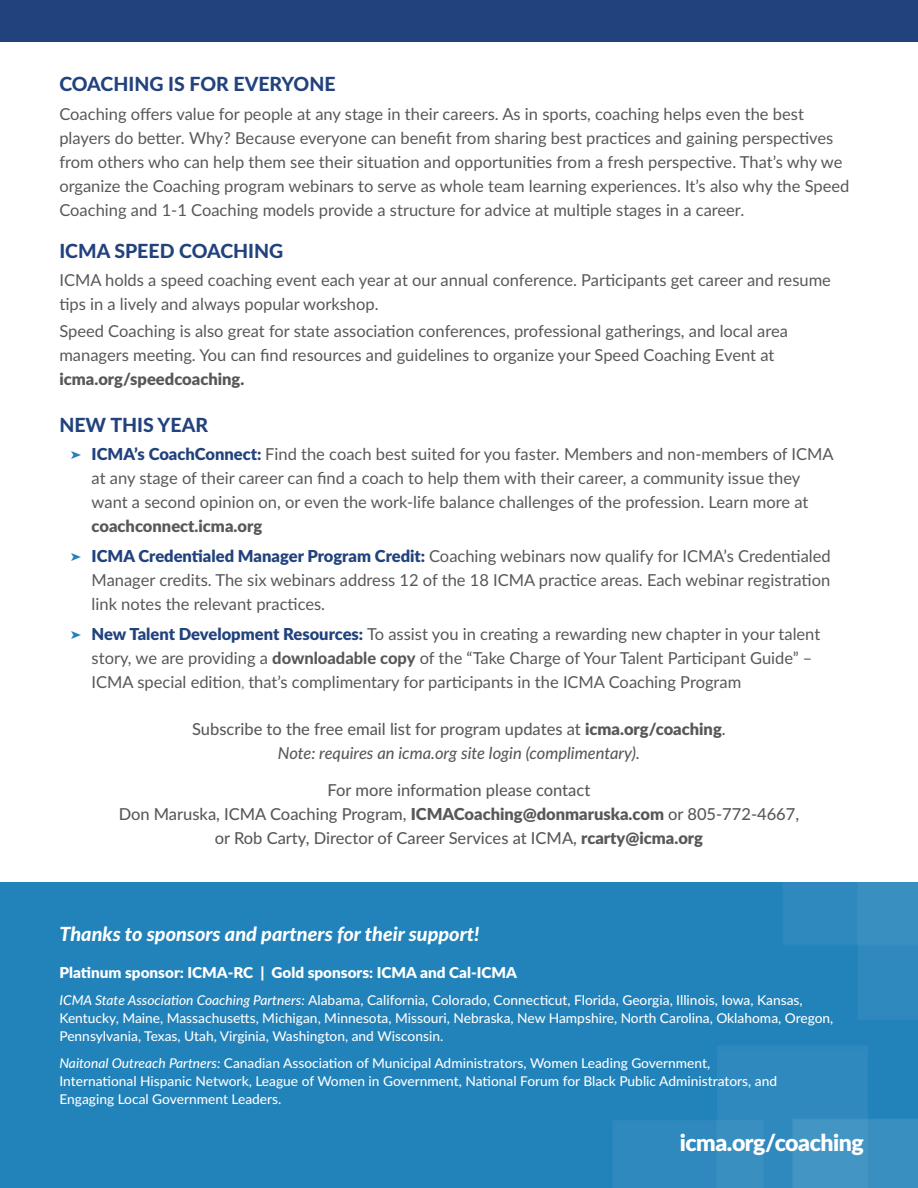
<style>
.page{position:relative;width:918px;height:1188px;background:#fff}
.page>*{position:absolute;margin:0;border:0;box-sizing:border-box;transform-origin:0 0}
.t{font:900 23.1px "Lato";letter-spacing:-.02em;color:#fff}
.t-2{font:800 19.5px "Lato";color:#22427d}
.t1{font:italic 800 19.5px "Lato";color:#fff}
.t-3{font:16.5px/24px "Lato";color:#57585a}
.t2{font:500 16.5px/24px "Lato";color:#57585a;text-align:center}
.t3{font:italic 500 16.5px/24px "Lato";color:#57585a;text-align:center}
.t4{font:900 15px "Lato";color:#fff}
.t5{font:500 13.5px/18px "Lato";color:#fff}
.s1{font-weight:900}
.s2{color:#2282ba}
.s3{font-weight:900;color:#22427d}
.s4{font-weight:800}
.s5{font-family:"Adobe Arabic"}
.s6{font-style:normal}
.s7{font-weight:900;font-style:normal}
.s8{font-style:italic}
</style>
<div class="page">
<div style="left:0;top:0;width:918px;height:41px;background:#22427d"></div>
<div style="left:0;top:882px;width:918px;height:306px;background:#2282ba"></div>
<img style="left:613px;top:882px;width:305px;height:306px">
<p class="t-2" style="left:59px;top:70px;width:278px">COACHING IS FOR EVERYONE</p>
<p class="t-3" style="left:59px;top:101px;width:792px">Coaching offers value for people at any stage in their careers. As in sports, coaching helps even the best players do better. Why? Because everyone can benefit from sharing best practices and gaining perspectives from others who can help them see their situation and opportunities from a fresh perspective. That’s why we organize the Coaching program webinars to serve as whole team learning experiences. It’s also why the Speed Coaching and 1-1 Coaching models provide a structure for advice at multiple stages in a career.</p>
<p class="t-2" style="left:59px;top:236px;width:225px">ICMA SPEED COACHING</p>
<p class="t-3" style="left:59px;top:268px;width:773px">ICMA holds a speed coaching event each year at our annual conference. Participants get career and resume tips in a lively and always popular workshop.</p>
<p class="t-3" style="left:59px;top:319px;width:730px">Speed Coaching is also great for state association conferences, professional gatherings, and local area managers meeting. You can find resources and guidelines to organize your Speed Coaching Event at <span class="s1">icma.org/speedcoaching.</span></p>
<p class="t-2" style="left:59px;top:410px;width:150px">NEW THIS YEAR</p>
<p class="t-3" style="left:92px;top:442px;width:744px;text-indent:-21px"><span class="s2">➤</span> <span class="s3">ICMA’s CoachConnect:</span> Find the coach best suited for you faster. Members and non-members of ICMA at any stage of their career can find a coach to help them with their career, a community issue they want a second opinion on, or even the work-life balance challenges of the profession. Learn more at <span class="s1">coachconnect.icma.org</span></p>
<p class="t-3" style="left:92px;top:544px;width:741px;text-align:justify;text-indent:-21px"><span class="s2">➤</span> <span class="s3">ICMA Credentialed Manager Program Credit:</span> Coaching webinars now qualify for ICMA’s Credentialed Manager credits. The six webinars address 12 of the 18 ICMA practice areas. Each webinar registration link notes the relevant practices.</p>
<p class="t-3" style="left:92px;top:622px;width:730px;text-indent:-21px"><span class="s2">➤</span> <span class="s3">New Talent Development Resources:</span> To assist you in creating a rewarding new chapter in your talent story, we are providing a <span class="s4">downloadable copy</span> of the “Take Charge of Your Talent Participant Guide” –<br>ICMA special edition<span class="s5">,</span> that’s complimentary for participants in the ICMA Coaching Program</p>
<p class="t3" style="left:192px;top:716px;width:535px"><span class="s6">Subscribe to the free email list for program updates at</span> <span class="s7">icma.org/coaching</span><span class="s6">.<br></span>Note: requires an icma.org site login (complimentary).</p>
<p class="t2" style="left:119px;top:778px;width:682px">For more information please contact<br>Don Maruska, ICMA Coaching Program, <span class="s1">ICMACoaching@donmaruska.com</span> or 805-772-4667, or Rob Carty, Director of Career Services at ICMA, <span class="s1">rcarty@icma.org</span></p>
<p class="t1" style="left:59px;top:919px;width:422px">Thanks to sponsors and partners for their support!</p>
<p class="t4" style="left:59px;top:962px;width:459px">Platinum sponsor: ICMA-RC | Gold sponsors: ICMA and Cal-ICMA</p>
<p class="t5" style="left:59px;top:991px;width:776px"><span class="s8">ICMA State Association Coaching Partners:</span> Alabama, California, Colorado, Connecticut, Florida, Georgia, Illinois, Iowa, Kansas,<br>Kentucky, Maine, Massachusetts, Michigan, Minnesota, Missouri, Nebraska, New Hampshire, North Carolina, Oklahoma, Oregon,<br>Pennsylvania, Texas, Utah, Virginia, Washington, and Wisconsin.</p>
<p class="t5" style="left:59px;top:1054px;width:719px"><span class="s8">Naitonal Outreach Partners:</span> Canadian Association of Municipal Administrators, Women Leading Government,<br>International Hispanic Network, League of Women in Government, National Forum for Black Public Administrators, and<br>Engaging Local Government Leaders.</p>
<p class="t" style="left:680px;top:1125px;width:186px">icma.org/coaching</p>
</div>
